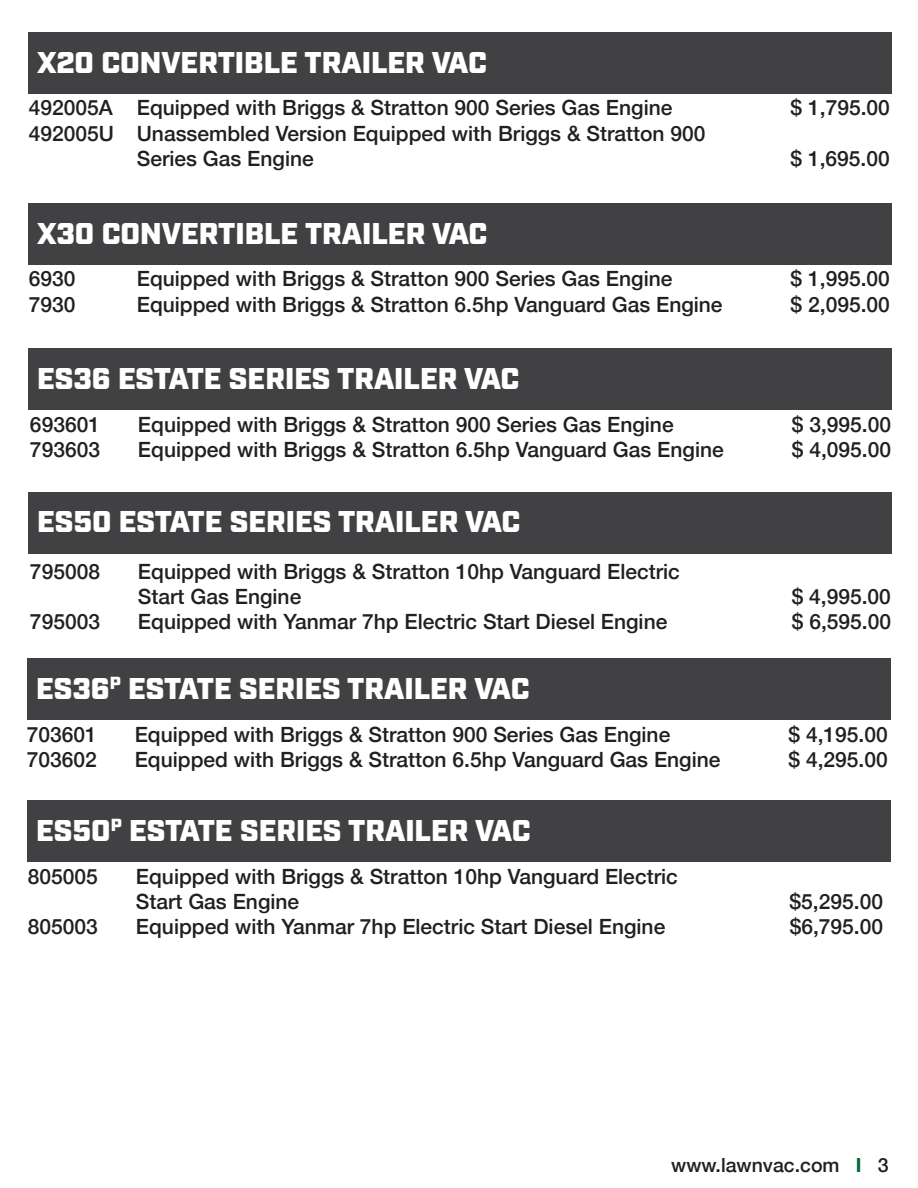
<style>
.page{position:relative;width:918px;height:1188px;background:#fff}
.page>*{position:absolute;margin:0;border:0;box-sizing:border-box;transform-origin:0 0}
.t1{font:900 30px "Industry";color:#fff}
.t2{font:500 21px/25.2px "Helvetica Neue";color:#231f20}
.t3{font:500 19.5px "Helvetica Neue";color:#231f20}
.s1{font-weight:700;color:#036936}
</style>
<div class="page">
<div style="left:28px;top:33px;width:864px;height:61px;background:#414042"></div>
<div style="left:28px;top:204px;width:864px;height:61px;background:#414042"></div>
<div style="left:28px;top:349px;width:864px;height:61px;background:#414042"></div>
<div style="left:28px;top:492px;width:864px;height:61px;background:#414042"></div>
<div style="left:27px;top:659px;width:864px;height:61px;background:#414042"></div>
<div style="left:27px;top:801px;width:864px;height:61px;background:#414042"></div>
<h1 class="t1" style="left:37px;top:44px;width:451px">X20 CONVERTIBLE TRAILER VAC</h1>
<p class="t2" style="left:29px;top:94px;width:645px">492005A Equipped with Briggs &amp; Stratton 900 Series Gas Engine</p>
<p class="t2" style="left:791px;top:94px;width:101px">$ 1,795.00</p>
<p class="t2" style="left:137px;top:119px;width:570px;text-indent:-108px">492005U Unassembled Version Equipped with Briggs &amp; Stratton 900<br>Series Gas Engine</p>
<p class="t2" style="left:791px;top:144px;width:101px">$ 1,695.00</p>
<h1 class="t1" style="left:37px;top:215px;width:452px">X30 CONVERTIBLE TRAILER VAC</h1>
<p class="t2" style="left:29px;top:265px;width:48px">6930</p>
<p class="t2" style="left:137px;top:265px;width:537px">Equipped with Briggs &amp; Stratton 900 Series Gas Engine</p>
<p class="t2" style="left:791px;top:265px;width:101px">$ 1,995.00</p>
<p class="t2" style="left:29px;top:290px;width:48px">7930</p>
<p class="t2" style="left:137px;top:290px;width:587px">Equipped with Briggs &amp; Stratton 6.5hp Vanguard Gas Engine</p>
<p class="t2" style="left:791px;top:290px;width:101px">$ 2,095.00</p>
<h1 class="t1" style="left:37px;top:361px;width:484px">ES36 ESTATE SERIES TRAILER VAC</h1>
<p class="t2" style="left:30px;top:410px;width:72px">693601</p>
<p class="t2" style="left:138px;top:410px;width:537px">Equipped with Briggs &amp; Stratton 900 Series Gas Engine</p>
<p class="t2" style="left:792px;top:410px;width:101px">$ 3,995.00</p>
<p class="t2" style="left:30px;top:435px;width:72px">793603</p>
<p class="t2" style="left:138px;top:435px;width:587px">Equipped with Briggs &amp; Stratton 6.5hp Vanguard Gas Engine</p>
<p class="t2" style="left:792px;top:435px;width:101px">$ 4,095.00</p>
<h1 class="t1" style="left:37px;top:504px;width:485px">ES50 ESTATE SERIES TRAILER VAC</h1>
<p class="t2" style="left:30px;top:557px;width:72px">795008</p>
<p class="t2" style="left:138px;top:557px;width:543px">Equipped with Briggs &amp; Stratton 10hp Vanguard Electric<br>Start Gas Engine</p>
<p class="t2" style="left:792px;top:582px;width:101px">$ 4,995.00</p>
<p class="t2" style="left:30px;top:608px;width:72px">795003</p>
<p class="t2" style="left:138px;top:608px;width:531px">Equipped with Yanmar 7hp Electric Start Diesel Engine</p>
<p class="t2" style="left:792px;top:608px;width:101px">$ 6,595.00</p>
<h1 class="t1" style="left:36px;top:671px;width:495px">ES36<sup>P</sup> ESTATE SERIES TRAILER VAC</h1>
<p class="t2" style="left:27px;top:720px;width:72px">703601</p>
<p class="t2" style="left:135px;top:720px;width:537px">Equipped with Briggs &amp; Stratton 900 Series Gas Engine</p>
<p class="t2" style="left:789px;top:720px;width:101px">$ 4,195.00</p>
<p class="t2" style="left:27px;top:745px;width:72px">703602</p>
<p class="t2" style="left:135px;top:745px;width:587px">Equipped with Briggs &amp; Stratton 6.5hp Vanguard Gas Engine</p>
<p class="t2" style="left:789px;top:745px;width:101px">$ 4,295.00</p>
<h1 class="t1" style="left:36px;top:812px;width:496px">ES50<sup>P</sup> ESTATE SERIES TRAILER VAC</h1>
<p class="t2" style="left:28px;top:862px;width:72px">805005</p>
<p class="t2" style="left:136px;top:862px;width:543px">Equipped with Briggs &amp; Stratton 10hp Vanguard Electric<br>Start Gas Engine</p>
<p class="t2" style="left:790px;top:887px;width:95px">$5,295.00</p>
<p class="t2" style="left:28px;top:912px;width:72px">805003</p>
<p class="t2" style="left:136px;top:912px;width:531px">Equipped with Yanmar 7hp Electric Start Diesel Engine</p>
<p class="t2" style="left:790px;top:912px;width:95px">$6,795.00</p>
<p class="t3" style="left:671px;top:1149px;width:219px">www.lawnvac.com <span class="s1">I</span> 3</p>
</div>
